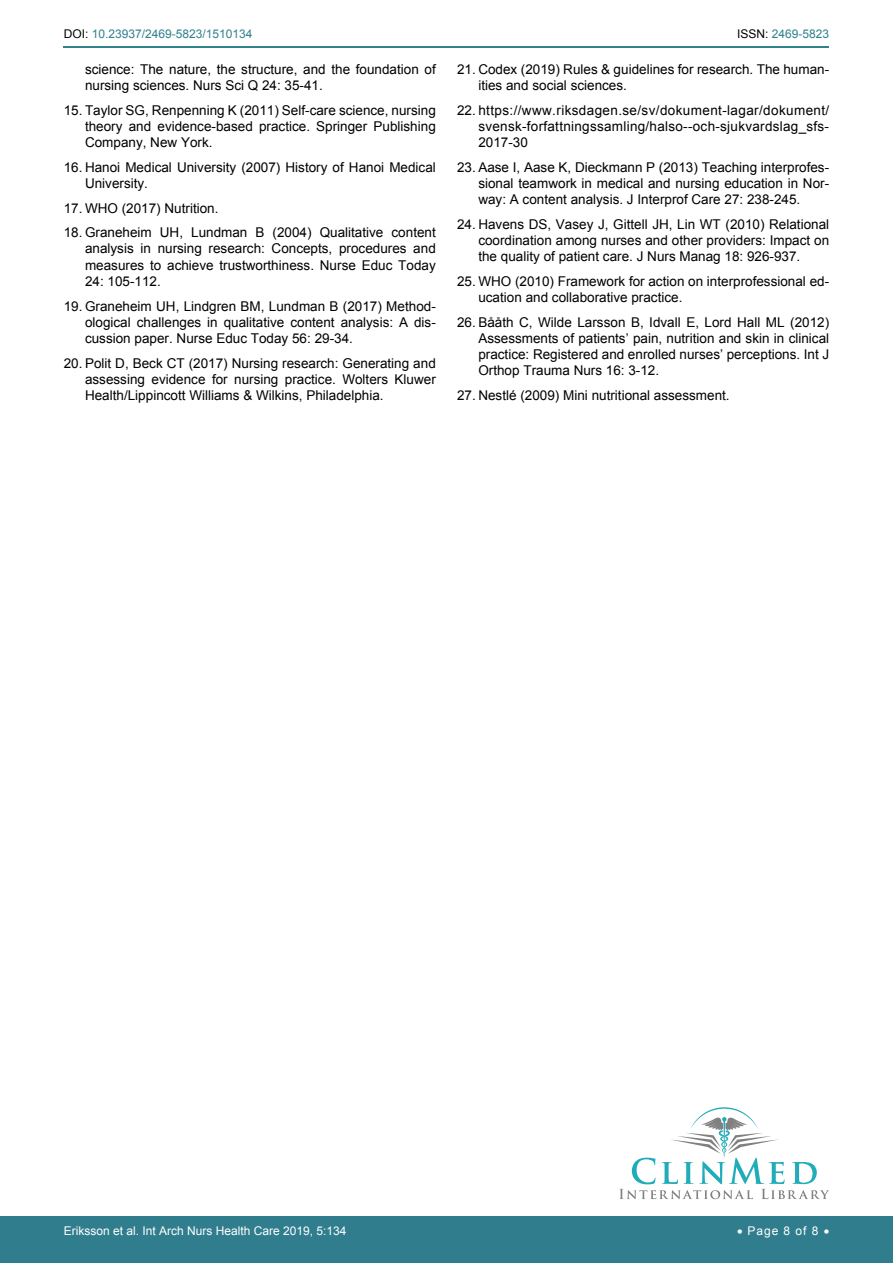
<style>
.page{position:relative;width:893px;height:1263px;background:#fff}
.page>*{position:absolute;margin:0;border:0;box-sizing:border-box;transform-origin:0 0}
.t1{font:13.5px/16.2px "Arial";color:#000;text-align:justify}
.t2{font:12px "Arial";color:#fff}
.t3{font:12px "Arial";color:#30808d}
.s1{color:#000}
</style>
<div class="page">
<hr style="left:64px;top:46px;width:765px;height:2px;background:#30808d">
<div style="left:0;top:1217px;width:893px;height:46px;background:#307d8d"></div>
<svg style="left:619px;top:1107px;width:210px;height:92px"></svg>
<p class="t3" style="left:64px;top:26px;width:190px"><span class="s1">DOI:</span> 10.23937/2469-5823/1510134</p>
<p class="t3" style="left:737px;top:26px;width:94px"><span class="s1">ISSN:</span> 2469-5823</p>
<p class="t1" style="left:85px;top:61px;width:352px">science: The nature, the structure, and the foundation of nursing sciences. Nurs Sci Q 24: 35-41.</p>
<p class="t1" style="left:85px;top:102px;width:352px;text-indent:-21px">15. Taylor SG, Renpenning K (2011) Self-care science, nursing theory and evidence-based practice. Springer Publishing Company, New York.</p>
<p class="t1" style="left:85px;top:159px;width:352px;text-indent:-21px">16. Hanoi Medical University (2007) History of Hanoi Medical<br>University.</p>
<p class="t1" style="left:64px;top:200px;width:156px">17. WHO (2017) Nutrition.</p>
<p class="t1" style="left:85px;top:225px;width:352px;text-indent:-21px">18. Graneheim UH, Lundman B (2004) Qualitative content analysis in nursing research: Concepts, procedures and measures to achieve trustworthiness. Nurse Educ Today 24: 105-112.</p>
<p class="t1" style="left:85px;top:298px;width:352px;text-indent:-21px">19. Graneheim UH, Lindgren BM, Lundman B (2017) Method&shy;ological challenges in qualitative content analysis: A dis&shy;cussion paper. Nurse Educ Today 56: 29-34.</p>
<p class="t1" style="left:85px;top:355px;width:352px;text-indent:-21px">20. Polit D, Beck CT (2017) Nursing research: Generating and assessing evidence for nursing practice. Wolters Kluwer Health/Lippincott Williams &amp; Wilkins, Philadelphia.</p>
<p class="t1" style="left:478px;top:61px;width:352px;text-indent:-21px">21. Codex (2019) Rules &amp; guidelines for research. The human&shy;ities and social sciences.</p>
<p class="t1" style="left:478px;top:102px;width:352px;text-indent:-21px">22. https://www.riksdagen.se/sv/dokument-lagar/dokument/ svensk-forfattningssamling/halso--och-sjukvardslag_sfs-2017-30</p>
<p class="t1" style="left:478px;top:159px;width:352px;text-indent:-21px">23. Aase I, Aase K, Dieckmann P (2013) Teaching interprofes&shy;sional teamwork in medical and nursing education in Nor&shy;way: A content analysis. J Interprof Care 27: 238-245.</p>
<p class="t1" style="left:478px;top:216px;width:352px;text-indent:-21px">24. Havens DS, Vasey J, Gittell JH, Lin WT (2010) Relational coordination among nurses and other providers: Impact on the quality of patient care. J Nurs Manag 18: 926-937.</p>
<p class="t1" style="left:478px;top:273px;width:352px;text-indent:-21px">25. WHO (2010) Framework for action on interprofessional ed&shy;ucation and collaborative practice.</p>
<p class="t1" style="left:478px;top:314px;width:352px;text-indent:-21px">26. Bååth C, Wilde Larsson B, Idvall E, Lord Hall ML (2012)<br>Assessments of patients’ pain, nutrition and skin in clinical practice: Registered and enrolled nurses’ perceptions. Int J Orthop Trauma Nurs 16: 3-12.</p>
<p class="t1" style="left:457px;top:387px;width:274px">27. Nestlé (2009) Mini nutritional assessment.</p>
<p class="t2" style="left:64px;top:1223px;width:284px">Eriksson et al. Int Arch Nurs Health Care 2019, 5:134</p>
<p class="t2" style="left:737px;top:1223px;width:94px">• Page 8 of 8 •</p>
</div>
